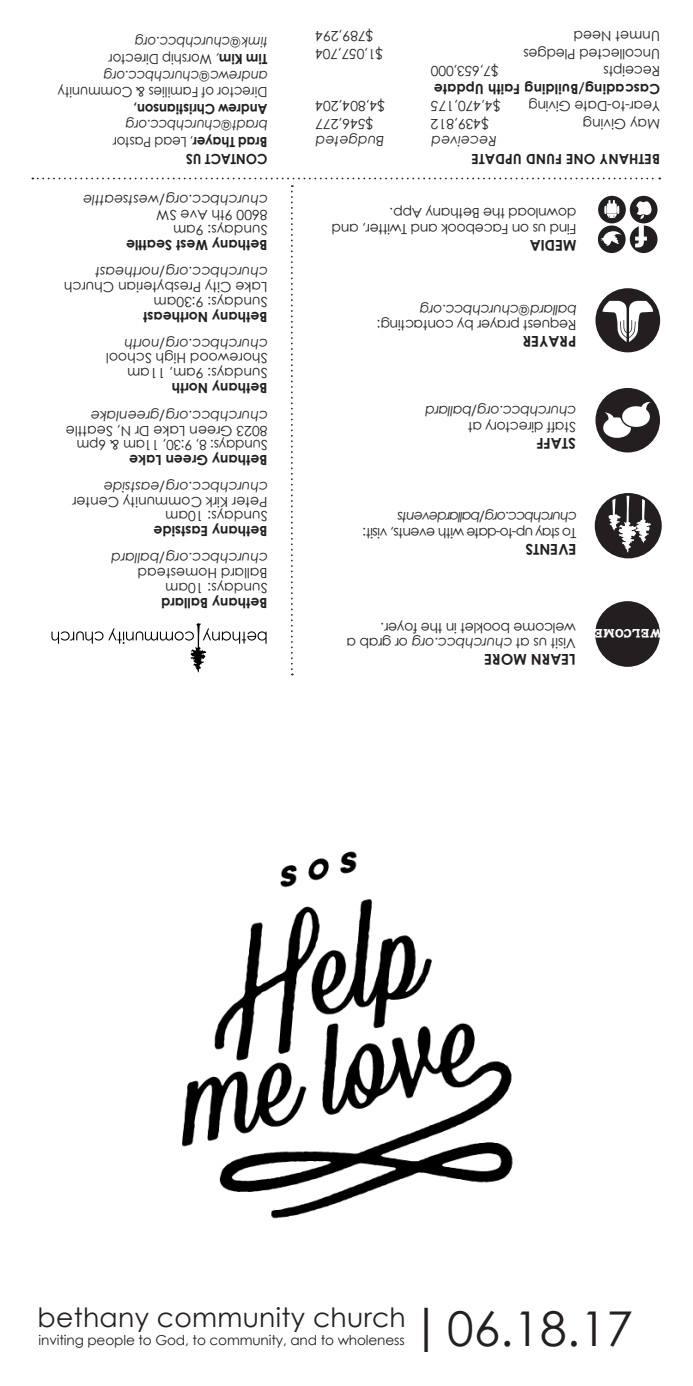
<style>
.page{position:relative;width:693px;height:1386px;background:#fff}
.page>*{position:absolute;margin:0;border:0;box-sizing:border-box;transform-origin:0 0}
.t1{font:47.95px "Century Gothic";color:#231f20}
.t2{font:26.6px "Century Gothic";letter-spacing:.01em;color:#231f20}
.t3{font:700 14.88px "Century Gothic";color:#231f20}
.Bulletin{font:14px/14.9px "Century Gothic";color:#231f20}
.Bulletin-2{font:14px/15.8px "Century Gothic";letter-spacing:-.02em;color:#231f20}
.Bulletin-3{font:700 14px "Century Gothic";color:#231f20}
.Bulletin-4{font:14px/16.6px "Century Gothic";color:#231f20;scale:.95 1}
.Bulletin-5{font:italic 14px/14.9px "Century Gothic";color:#231f20}
.Bulletin-6{font:14px/15.8px "Century Gothic";letter-spacing:-.04em;color:#231f20}
.Bulletin-7{font:italic 14px "Century Gothic";color:#231f20;scale:.95 1}
.Bulletin-8{font:italic 14px/15.8px "Century Gothic";letter-spacing:-.02em;color:#231f20}
.Bulletin-9{font:700 14px "Century Gothic";color:#231f20;scale:.95 1}
.t4{font:13.65px "Century Gothic";letter-spacing:-.01em;color:#231f20}
.t5{font:12.08px "Carton";letter-spacing:.025em;color:#fff}
.s1{font-weight:700}
.s2{font-style:italic}
.s3{font-style:normal}
</style>
<div class="page">
<svg style="left:32px;top:178px;width:628px;height:1px"></svg>
<div style="left:595px;top:388px;width:65px;height:64px;background:#231f20;border-radius:50%"></div>
<svg style="left:603px;top:402px;width:48px;height:36px"></svg>
<div style="left:595px;top:601px;width:65px;height:66px;background:#231f20;border-radius:50%"></div>
<div style="left:598px;top:225px;width:28px;height:28px;background:#231f20;border-radius:50%"></div>
<svg style="left:601px;top:231px;width:21px;height:15px"></svg>
<div style="left:598px;top:196px;width:28px;height:27px;background:#231f20;border-radius:50%"></div>
<svg style="left:604px;top:200px;width:16px;height:19px"></svg>
<div style="left:630px;top:196px;width:28px;height:27px;background:#231f20;border-radius:50%"></div>
<svg style="left:636px;top:201px;width:16px;height:18px"></svg>
<div style="left:630px;top:225px;width:28px;height:28px;background:#231f20;border-radius:50%"></div>
<svg style="left:635px;top:225px;width:12px;height:22px"></svg>
<svg style="left:291px;top:185px;width:2px;height:490px"></svg>
<svg style="left:595px;top:288px;width:65px;height:64px"></svg>
<svg style="left:595px;top:493px;width:67px;height:65px"></svg>
<img style="left:51px;top:631px;width:156px;height:22px">
<img style="left:108px;top:628px;width:159px;height:16px">
<img style="left:190px;top:623px;width:16px;height:50px">
<img style="left:182px;top:851px;width:331px;height:368px">
<p class="Bulletin-7" style="left:268px;top:52px;width:142px;rotate:-180deg">timk@churchbcc.org</p>
<p class="Bulletin-4" style="left:268px;top:68px;width:169px;rotate:-180deg"><span class="s1">Tim Kim</span><span class="s2">,</span> Worship Director</p>
<p class="Bulletin-7" style="left:268px;top:85px;width:174px;rotate:-180deg">andrewc@churchbcc.org</p>
<p class="Bulletin-4" style="left:268px;top:117px;width:222px;rotate:-180deg"><span class="s1">Andrew Christianson,<br></span>Director of Families &amp; Community</p>
<p class="Bulletin-7" style="left:268px;top:135px;width:151px;rotate:-180deg">bradt@churchbcc.org</p>
<p class="Bulletin-4" style="left:268px;top:151px;width:164px;rotate:-180deg"><span class="s1">Brad Thayer</span>, Lead Pastor</p>
<p class="Bulletin-9" style="left:268px;top:169px;width:87px;rotate:-180deg">CONTACT US</p>
<p class="Bulletin-5" style="left:268px;top:208px;width:186px;rotate:-180deg">churchbcc.org/westseattle</p>
<p class="Bulletin" style="left:268px;top:223px;width:113px;rotate:-180deg">8600 9th Ave SW</p>
<p class="Bulletin" style="left:268px;top:238px;width:96px;rotate:-180deg">Sundays: 9am</p>
<p class="Bulletin-3" style="left:268px;top:256px;width:143px;rotate:-180deg">Bethany West Seattle</p>
<p class="Bulletin" style="left:268px;top:295px;width:205px;rotate:-180deg">Lake City Presbyterian Church <span class="s2">churchbcc.org/northeast</span></p>
<p class="Bulletin" style="left:268px;top:309px;width:115px;rotate:-180deg">Sundays: 9:30am</p>
<p class="Bulletin-3" style="left:268px;top:327px;width:126px;rotate:-180deg">Bethany Northeast</p>
<p class="Bulletin" style="left:268px;top:366px;width:163px;rotate:-180deg">Shorewood High School <span class="s2">churchbcc.org/north</span></p>
<p class="Bulletin" style="left:268px;top:381px;width:142px;rotate:-180deg">Sundays: 9am, 11am</p>
<p class="Bulletin-3" style="left:268px;top:399px;width:97px;rotate:-180deg">Bethany North</p>
<p class="Bulletin" style="left:268px;top:438px;width:203px;rotate:-180deg">8023 Green Lake Dr N, Seattle <span class="s2">churchbcc.org/greenlake</span></p>
<p class="Bulletin" style="left:268px;top:453px;width:192px;rotate:-180deg">Sundays: 8, 9:30, 11am &amp; 6pm</p>
<p class="Bulletin-3" style="left:268px;top:471px;width:140px;rotate:-180deg">Bethany Green Lake</p>
<p class="Bulletin" style="left:268px;top:509px;width:197px;rotate:-180deg">Peter Kirk Community Center <span class="s2">churchbcc.org/eastside</span></p>
<p class="Bulletin" style="left:268px;top:524px;width:104px;rotate:-180deg">Sundays: 10am</p>
<p class="Bulletin-3" style="left:268px;top:542px;width:115px;rotate:-180deg">Bethany Eastside</p>
<p class="Bulletin-5" style="left:268px;top:581px;width:158px;rotate:-180deg"><span class="s3">Ballard Homestead </span>churchbcc.org/ballard</p>
<p class="Bulletin" style="left:268px;top:596px;width:104px;rotate:-180deg">Sundays: 10am</p>
<p class="Bulletin-3" style="left:268px;top:614px;width:108px;rotate:-180deg">Bethany Ballard</p>
<p class="Bulletin" style="left:374px;top:44px;width:60px;rotate:-180deg">$789,294</p>
<p class="Bulletin" style="left:660px;top:44px;width:88px;rotate:-180deg">Unmet Need</p>
<p class="Bulletin" style="left:383px;top:61px;width:69px;rotate:-180deg">$1,057,704</p>
<p class="Bulletin" style="left:660px;top:61px;width:138px;rotate:-180deg">Uncollected Pledges</p>
<p class="Bulletin" style="left:499px;top:79px;width:69px;rotate:-180deg">$7,653,000</p>
<p class="Bulletin" style="left:660px;top:79px;width:58px;rotate:-180deg">Receipts</p>
<p class="Bulletin-3" style="left:660px;top:99px;width:228px;rotate:-180deg">Cascading/Building Faith Update</p>
<p class="Bulletin" style="left:385px;top:114px;width:71px;rotate:-180deg">$4,804,204</p>
<p class="Bulletin" style="left:501px;top:114px;width:71px;rotate:-180deg">$4,470,175</p>
<p class="Bulletin" style="left:660px;top:114px;width:133px;rotate:-180deg">Year-to-Date Giving</p>
<p class="Bulletin" style="left:374px;top:131px;width:60px;rotate:-180deg">$546,277</p>
<p class="Bulletin" style="left:489px;top:131px;width:60px;rotate:-180deg">$439,812</p>
<p class="Bulletin" style="left:660px;top:131px;width:79px;rotate:-180deg">May Giving</p>
<p class="Bulletin-5" style="left:384px;top:149px;width:70px;rotate:-180deg">Budgeted</p>
<p class="Bulletin-5" style="left:496px;top:149px;width:67px;rotate:-180deg">Received</p>
<p class="Bulletin-3" style="left:660px;top:169px;width:190px;rotate:-180deg">BETHANY ONE FUND UPDATE</p>
<p class="Bulletin-2" style="left:576px;top:237px;width:246px;rotate:-180deg">Find us on Facebook and Twitter, and download the Bethany App.</p>
<p class="t3" style="left:576px;top:256px;width:48px;rotate:-180deg">MEDIA</p>
<p class="Bulletin-2" style="left:576px;top:334px;width:201px;rotate:-180deg">Request prayer by contacting: <span class="s2">ballard@churchbcc.org</span></p>
<p class="t3" style="left:576px;top:353px;width:55px;rotate:-180deg">PRAYER</p>
<p class="Bulletin-8" style="left:576px;top:435px;width:152px;rotate:-180deg"><span class="s3">Staff directory at </span>churchbcc.org/ballard</p>
<p class="t3" style="left:576px;top:455px;width:41px;rotate:-180deg">STAFF</p>
<p class="Bulletin-6" style="left:576px;top:541px;width:215px;rotate:-180deg">To stay up-to-date with events, visit: <span class="s2">churchbcc.org/ballardevents</span></p>
<p class="t3" style="left:576px;top:560px;width:52px;rotate:-180deg">EVENTS</p>
<p class="Bulletin-2" style="left:576px;top:652px;width:231px;rotate:-180deg">Visit us at <span class="s2">churchbcc.org</span> or grab a welcome booklet in the foyer.</p>
<p class="t3" style="left:576px;top:671px;width:93px;rotate:-180deg">LEARN MORE</p>
<p class="t5" style="left:662px;top:638px;width:69px;rotate:-180deg">welcome</p>
<p class="t2" style="left:38px;top:1299px;width:370px">bethany community church</p>
<p class="t4" style="left:39px;top:1331px;width:368px">inviting people to God, to community, and to wholeness</p>
<p class="t1" style="left:410px;top:1295px;width:225px">|06.18.17</p>
</div>
